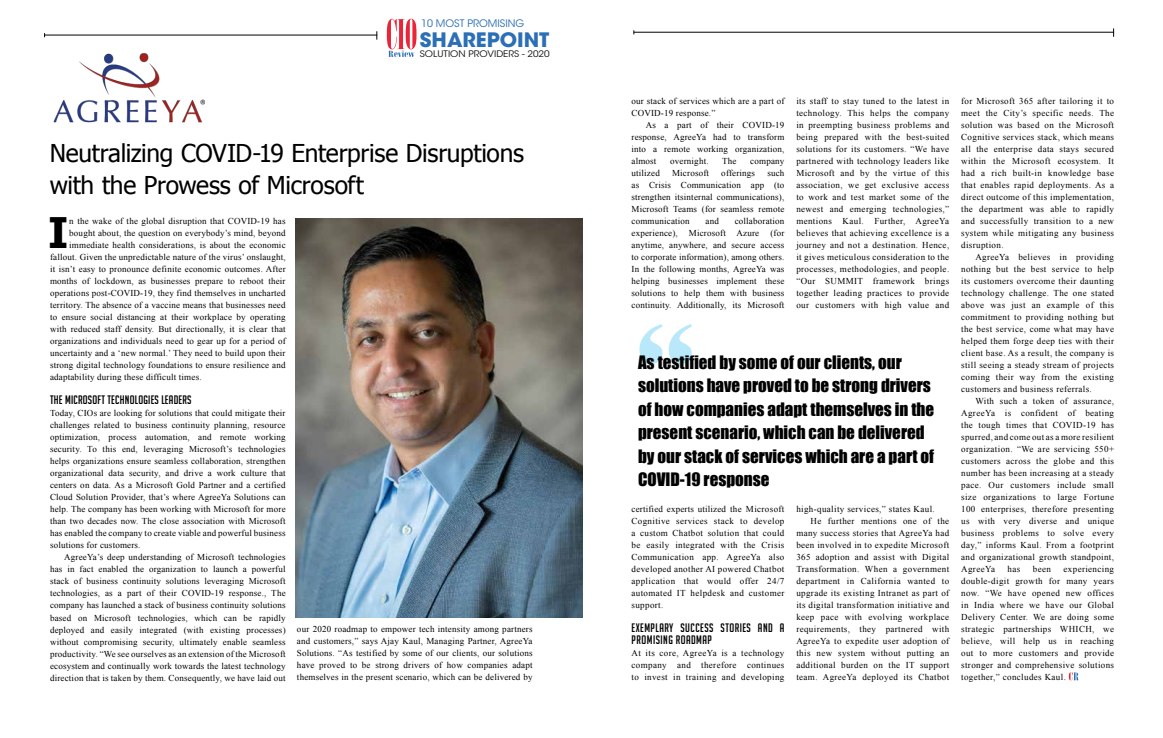
<style>
.page{position:relative;width:1163px;height:738px;background:#fff}
.page>*{position:absolute;margin:0;border:0;box-sizing:border-box;transform-origin:0 0}
.t1{font:700 42px "Tahoma";color:#000}
.t2{font:24.5px/31.6px "Tahoma";letter-spacing:-.01em;color:#000}
.t3{font:700 19.8px "ITC Avant Garde Std";color:#2b6fb6}
.t4{font:17px/23.5px "Impact";color:#000}
.t5{font:12px/12px "Big Noodle Titling";letter-spacing:.04em;color:#000}
.t6{font:12px "Big Noodle Titling";letter-spacing:.02em;color:#000}
.t7{font:10.3px "ITC Avant Garde Std";color:#2b6fb6}
.t8{font:9px/12px "Times New Roman";letter-spacing:.02em;color:#000;text-align:justify}
.t9{font:9px "Times New Roman";letter-spacing:.04em;color:#000}
.t10{font:9px "ITC Avant Garde Std";color:#121617;scale:1.08 1}
</style>
<div class="page">
<hr style="left:45px;top:35px;width:332px;height:1px;background:#000">
<hr style="left:634px;top:32px;width:479px;height:1px;background:#000">
<svg style="left:387px;top:19px;width:29px;height:38px"></svg>
<svg style="left:1068px;top:672px;width:10px;height:7px"></svg>
<svg style="left:639px;top:324px;width:53px;height:40px"></svg>
<img style="left:53px;top:53px;width:152px;height:70px">
<img style="left:296px;top:218px;width:286px;height:398px">
<p class="t7" style="left:421px;top:17px;width:105px">10 MOST PROMISING</p>
<p class="t10" style="left:419px;top:48px;width:122px">SOLUTION PROVIDERS - 2020</p>
<h3 class="t3" style="left:420px;top:27px;width:131px">SHAREPOINT</h3>
<h2 class="t2" style="left:50px;top:136px;width:476px">Neutralizing COVID-19 Enterprise Disruptions with the Prowess of Microsoft</h2>
<h1 class="t1" style="left:48px;top:203px;width:22px">I</h1>
<p class="t8" style="left:69px;top:215px;width:218px">n the wake of the global disruption that COVID-19 has</p>
<p class="t8" style="left:69px;top:227px;width:218px">bought about, the question on everybody’s mind, beyond</p>
<p class="t8" style="left:69px;top:239px;width:218px">immediate health considerations, is about the economic</p>
<p class="t8" style="left:50px;top:251px;width:237px">fallout. Given the unpredictable nature of the virus’ onslaught,</p>
<p class="t8" style="left:50px;top:263px;width:237px">it isn’t easy to pronounce definite economic outcomes. After</p>
<p class="t8" style="left:50px;top:275px;width:237px">months of lockdown, as businesses prepare to reboot their</p>
<p class="t8" style="left:50px;top:287px;width:237px">operations post-COVID-19, they find themselves in uncharted</p>
<p class="t8" style="left:50px;top:299px;width:237px">territory. The absence of a vaccine means that businesses need</p>
<p class="t8" style="left:50px;top:311px;width:237px">to ensure social distancing at their workplace by operating</p>
<p class="t8" style="left:50px;top:323px;width:237px">with reduced staff density. But directionally, it is clear that</p>
<p class="t8" style="left:50px;top:335px;width:237px">organizations and individuals need to gear up for a period of</p>
<p class="t8" style="left:50px;top:347px;width:237px">uncertainty and a ‘new normal.’ They need to build upon their</p>
<p class="t8" style="left:50px;top:359px;width:237px">strong digital technology foundations to ensure resilience and</p>
<p class="t8" style="left:50px;top:371px;width:153px">adaptability during these difficult times.</p>
<h3 class="t6" style="left:50px;top:393px;width:143px">THE MICROSOFT TECHNOLOGIES LEADERS</h3>
<p class="t8" style="left:50px;top:407px;width:237px">Today, CIOs are looking for solutions that could mitigate their challenges related to business continuity planning, resource optimization, process automation, and remote working security. To this end, leveraging Microsoft’s technologies helps organizations ensure seamless collaboration, strengthen organizational data security, and drive a work culture that centers on data. As a Microsoft Gold Partner and a certified Cloud Solution Provider, that’s where AgreeYa Solutions can help. The company has been working with Microsoft for more than two decades now. The close association with Microsoft has enabled the company to create viable and powerful business solutions for customers.</p>
<p class="t8" style="left:50px;top:551px;width:237px;text-indent:14px">AgreeYa’s deep understanding of Microsoft technologies has in fact enabled the organization to launch a powerful stack of business continuity solutions leveraging Microsoft technologies, as a part of their COVID-19 response., The company has launched a stack of business continuity solutions based on Microsoft technologies, which can be rapidly deployed and easily integrated (with existing processes) without compromising security, ultimately enable seamless productivity. “We see ourselves as an extension of the Microsoft ecosystem and continually work towards the latest technology direction that is taken by them. Consequently, we have laid out</p>
<p class="t8" style="left:297px;top:622px;width:237px">our 2020 roadmap to empower tech intensity among partners and customers,” says Ajay Kaul, Managing Partner, AgreeYa Solutions. “As testified by some of our clients, our solutions have proved to be strong drivers of how companies adapt themselves in the present scenario, which can be delivered by</p>
<p class="t8" style="left:631px;top:94px;width:154px">our stack of services which are a part of<br>COVID-19 response.”</p>
<p class="t8" style="left:631px;top:118px;width:154px;text-indent:14px">As a part of their COVID-19 response, AgreeYa had to transform into a remote working organization, almost</p>
<p class="t8" style="left:670px;top:154px;width:40px">overnight.</p>
<p class="t8" style="left:722px;top:154px;width:16px">The</p>
<p class="t8" style="left:750px;top:154px;width:36px">company</p>
<p class="t8" style="left:631px;top:166px;width:30px">utilized</p>
<p class="t8" style="left:672px;top:166px;width:38px">Microsoft</p>
<p class="t8" style="left:721px;top:166px;width:35px">offerings</p>
<p class="t8" style="left:631px;top:166px;width:154px;text-indent:136px">such as Crisis Communication app (to strengthen itsinternal communications), Microsoft Teams (for seamless remote communication</p>
<p class="t8" style="left:631px;top:214px;width:154px;text-indent:103px">collaboration experience), Microsoft Azure (for anytime, anywhere, and secure access to corporate information), among others.<br>In the following months, AgreeYa was helping businesses implement these solutions to help them with business continuity. Additionally, its Microsoft</p>
<p class="t8" style="left:705px;top:214px;width:15px">and</p>
<p class="t8" style="left:796px;top:94px;width:154px">its staff to stay tuned to the latest in technology. This helps the company in preempting business problems and being prepared with the best-suited solutions for its customers. “We have partnered with technology leaders like Microsoft and by the virtue of this association, we get exclusive access to work and test market some of the newest and emerging technologies,” mentions Kaul. Further, AgreeYa believes that achieving excellence is a journey and not a destination. Hence, it gives meticulous consideration to the processes, methodologies, and people. “Our SUMMIT framework brings together leading practices to provide our customers with high value and</p>
<h3 class="t4" style="left:638px;top:349px;width:298px">As testified by some of our clients, our solutions have proved to be strong drivers of how companies adapt themselves in the present scenario, which can be delivered by our stack of services which are a part of COVID-19 response</h3>
<p class="t8" style="left:631px;top:502px;width:154px">certified experts utilized the Microsoft Cognitive services stack to develop a custom Chatbot solution that could be easily integrated with the Crisis Communication app. AgreeYa also developed another AI powered Chatbot application that would offer 24/7 automated IT helpdesk and customer support.</p>
<h3 class="t5" style="left:631px;top:621px;width:154px">EXEMPLARY SUCCESS STORIES AND A<br>PROMISING ROADMAP</h3>
<p class="t8" style="left:631px;top:646px;width:154px">At its core, AgreeYa is a technology company and therefore continues to invest in training and developing</p>
<p class="t9" style="left:796px;top:502px;width:140px">high-quality services,” states Kaul.</p>
<p class="t9" style="left:810px;top:514px;width:140px">He further mentions one of the</p>
<p class="t9" style="left:796px;top:526px;width:154px">many success stories that AgreeYa had</p>
<p class="t9" style="left:796px;top:538px;width:154px">been involved in to expedite Microsoft</p>
<p class="t9" style="left:796px;top:550px;width:154px">365 adoption and assist with Digital</p>
<p class="t9" style="left:796px;top:562px;width:154px">Transformation. When a government</p>
<p class="t9" style="left:796px;top:574px;width:154px">department in California wanted to</p>
<p class="t9" style="left:796px;top:586px;width:154px">upgrade its existing Intranet as part of</p>
<p class="t9" style="left:796px;top:598px;width:154px">its digital transformation initiative and</p>
<p class="t9" style="left:796px;top:610px;width:154px">keep pace with evolving workplace</p>
<p class="t9" style="left:796px;top:622px;width:154px">requirements, they partnered with</p>
<p class="t9" style="left:796px;top:634px;width:154px">AgreeYa to expedite user adoption of</p>
<p class="t9" style="left:796px;top:646px;width:154px">this new system without putting an</p>
<p class="t9" style="left:796px;top:658px;width:154px">additional burden on the IT support</p>
<p class="t9" style="left:796px;top:670px;width:154px">team. AgreeYa deployed its Chatbot</p>
<p class="t8" style="left:961px;top:94px;width:154px">for Microsoft 365 after tailoring it to meet the City’s specific needs. The solution was based on the Microsoft Cognitive services stack, which means all the enterprise data stays secured within the Microsoft ecosystem. It had a rich built-in knowledge base that enables rapid deployments. As a direct outcome of this implementation, the department was able to rapidly and successfully transition to a new system while mitigating any business disruption.</p>
<p class="t8" style="left:961px;top:250px;width:154px;text-indent:14px">AgreeYa believes in providing nothing but the best service to help its customers overcome their daunting technology challenge. The one stated above was just an example of this commitment to providing nothing but the best service, come what may have helped them forge deep ties with their client base. As a result, the company is still seeing a steady stream of projects coming their way from the existing customers and business referrals.</p>
<p class="t8" style="left:961px;top:394px;width:154px;text-indent:14px">With such a token of assurance, AgreeYa is confident of beating the tough times that COVID-19 has spurred, and come out as a more resilient organization. “We are servicing 550+ customers across the globe and this number has been increasing at a steady pace. Our customers include small size organizations to large Fortune 100 enterprises, therefore presenting us with very diverse and unique business problems to solve every day,” informs Kaul. From a footprint and organizational growth standpoint, AgreeYa</p>
<p class="t8" style="left:961px;top:562px;width:154px;text-indent:102px">experiencing double-digit growth for many years now. “We have opened new offices in India where we have our Global Delivery Center. We are doing some strategic partnerships WHICH, we believe, will help us in reaching out to more customers and provide stronger and comprehensive solutions together,” concludes Kaul.</p>
<p class="t8" style="left:1007px;top:562px;width:14px">has</p>
<p class="t8" style="left:1032px;top:562px;width:20px">been</p>
</div>
